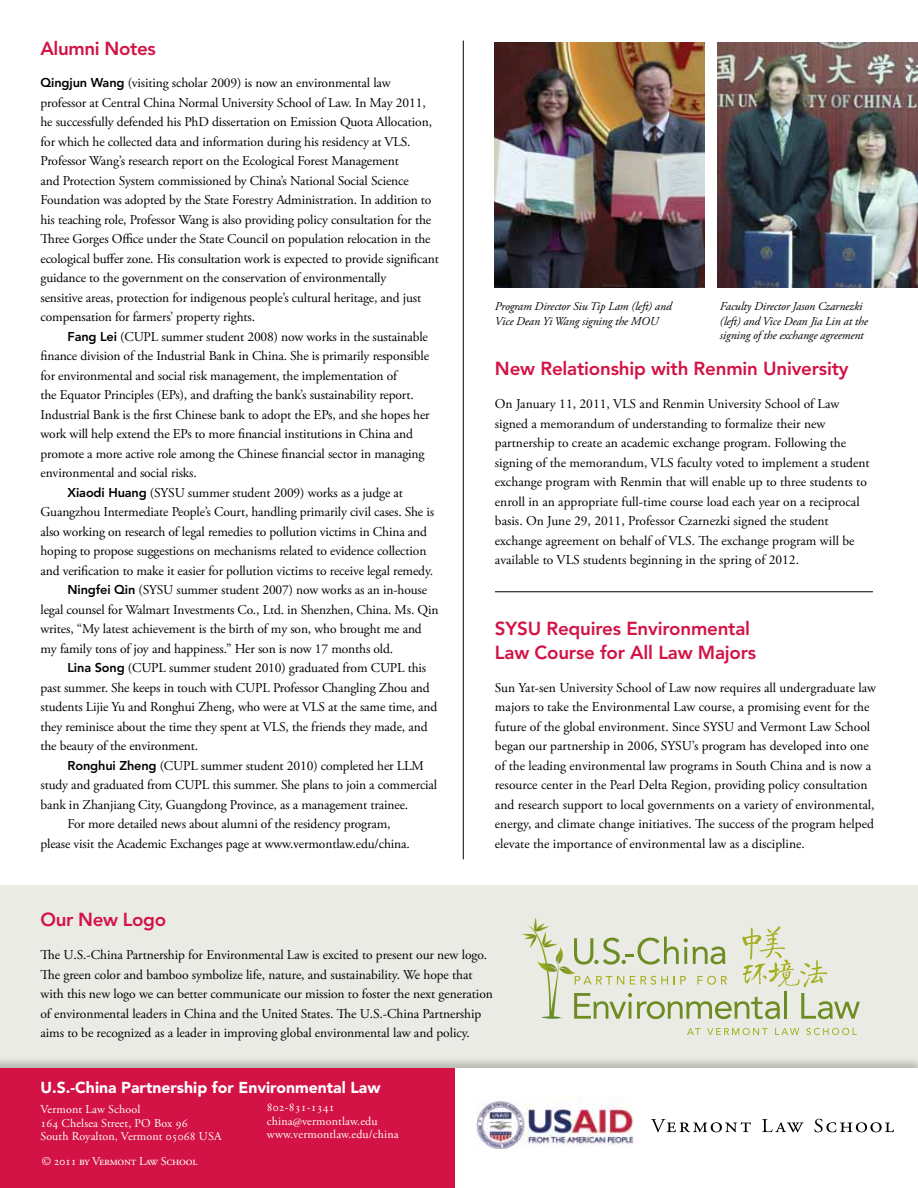
<style>
.page{position:relative;width:918px;height:1188px;background:#fff}
.page>*{position:absolute;margin:0;border:0;box-sizing:border-box;transform-origin:0 0}
.t1{font:800 18.75px/24px "Avenir LT Std";letter-spacing:-.01em;color:#d31245}
.t2{font:900 15.75px "Avenir LT Std";color:#fff}
.t3{font:13.5px/19.5px "Adobe Garamond Pro";letter-spacing:-.01em;color:#000}
.t4{font:italic 12px/14.7px "Adobe Garamond Pro";letter-spacing:-.01em;color:#000}
.t5{font:12px/13.5px "Adobe Garamond Pro";letter-spacing:.01em;color:#fff}
.t6{font:12px "Adobe Garamond Pro";letter-spacing:-.02em;color:#fff}
.s1{font-family:"Avenir LT Std";font-weight:800;font-size:12.75px}
</style>
<div class="page">
<img style="left:477px;top:1096px;width:156px;height:53px">
<svg style="left:651px;top:1119px;width:243px;height:13px"></svg>
<hr style="left:463px;top:41px;width:1px;height:818px;background:#000">
<hr style="left:495px;top:592px;width:378px;height:1px;background:#000">
<div style="left:0;top:885px;width:918px;height:184px;background:#ebebe5"></div>
<svg style="left:687px;top:1028px;width:13px;height:7px"></svg>
<svg style="left:707px;top:1028px;width:60px;height:7px"></svg>
<svg style="left:775px;top:1028px;width:24px;height:7px"></svg>
<svg style="left:806px;top:1028px;width:51px;height:7px"></svg>
<svg style="left:522px;top:917px;width:338px;height:102px"></svg>
<div style="left:0;top:1057px;width:918px;height:31px;background:#000;opacity:.2"></div>
<div style="left:0;top:1069px;width:918px;height:18px;background:#fff"></div>
<div style="left:0;top:1069px;width:454px;height:119px;background:#d31245"></div>
<img style="left:495px;top:43px;width:210px;height:245px">
<img style="left:718px;top:43px;width:200px;height:245px">
<h1 class="t1" style="left:40px;top:36px;width:117px">Alumni Notes</h1>
<p class="t3" style="left:40px;top:74px;width:400px"><span class="s1">Qingjun Wang</span> (visiting scholar 2009) is now an environmental law professor at Central China Normal University School of Law. In May 2011, he successfully defended his PhD dissertation on Emission Quota Allocation, for which he collected data and information during his residency at VLS.<br>Professor Wang’s research report on the Ecological Forest Management<br>and Protection System commissioned by China’s National Social Science Foundation was adopted by the State Forestry Administration. In addition to his teaching role, Professor Wang is also providing policy consultation for the Three Gorges Office under the State Council on population relocation in the ecological buffer zone. His consultation work is expected to provide significant guidance to the government on the conservation of environmentally<br>sensitive areas, protection for indigenous people’s cultural heritage, and just compensation for farmers’ property rights.</p>
<p class="t3" style="left:68px;top:327px;width:362px"><span class="s1">Fang Lei</span> (CUPL summer student 2008) now works in the sustainable</p>
<p class="t3" style="left:41px;top:347px;width:390px">finance division of the Industrial Bank in China. She is primarily responsible</p>
<p class="t3" style="left:41px;top:366px;width:358px">for environmental and social risk management, the implementation of</p>
<p class="t3" style="left:41px;top:386px;width:375px">the Equator Principles (EPs), and drafting the bank’s sustainability report.</p>
<p class="t3" style="left:41px;top:405px;width:391px">Industrial Bank is the first Chinese bank to adopt the EPs, and she hopes her</p>
<p class="t3" style="left:41px;top:425px;width:374px">work will help extend the EPs to more financial institutions in China and</p>
<p class="t3" style="left:41px;top:444px;width:386px">promote a more active role among the Chinese financial sector in managing</p>
<p class="t3" style="left:41px;top:464px;width:158px">environmental and social risks.</p>
<p class="t3" style="left:68px;top:483px;width:337px"><span class="s1">Xiaodi Huang</span> (SYSU summer student 2009) works as a judge at</p>
<p class="t3" style="left:40px;top:503px;width:395px">Guangzhou Intermediate People’s Court, handling primarily civil cases. She is</p>
<p class="t3" style="left:40px;top:522px;width:388px">also working on research of legal remedies to pollution victims in China and</p>
<p class="t3" style="left:40px;top:542px;width:387px">hoping to propose suggestions on mechanisms related to evidence collection</p>
<p class="t3" style="left:40px;top:561px;width:394px">and verification to make it easier for pollution victims to receive legal remedy.</p>
<p class="t3" style="left:68px;top:581px;width:361px"><span class="s1">Ningfei Qin</span> (SYSU summer student 2007) now works as an in-house</p>
<p class="t3" style="left:41px;top:600px;width:400px">legal counsel for Walmart Investments Co., Ltd. in Shenzhen, China. Ms. Qin</p>
<p class="t3" style="left:41px;top:620px;width:383px">writes, “My latest achievement is the birth of my son, who brought me and</p>
<p class="t3" style="left:41px;top:639px;width:354px">my family tons of joy and happiness.” Her son is now 17 months old.</p>
<p class="t3" style="left:68px;top:659px;width:360px"><span class="s1">Lina Song</span> (CUPL summer student 2010) graduated from CUPL this</p>
<p class="t3" style="left:40px;top:678px;width:391px">past summer. She keeps in touch with CUPL Professor Changling Zhou and</p>
<p class="t3" style="left:40px;top:698px;width:398px">students Lijie Yu and Ronghui Zheng, who were at VLS at the same time, and</p>
<p class="t3" style="left:40px;top:717px;width:389px">they reminisce about the time they spent at VLS, the friends they made, and</p>
<p class="t3" style="left:40px;top:737px;width:159px">the beauty of the environment.</p>
<p class="t3" style="left:68px;top:756px;width:358px"><span class="s1">Ronghui Zheng</span> (CUPL summer student 2010) completed her LLM</p>
<p class="t3" style="left:41px;top:776px;width:398px">study and graduated from CUPL this summer. She plans to join a commercial</p>
<p class="t3" style="left:41px;top:795px;width:369px">bank in Zhanjiang City, Guangdong Province, as a management trainee.</p>
<p class="t3" style="left:68px;top:815px;width:325px">For more detailed news about alumni of the residency program,</p>
<p class="t3" style="left:41px;top:834px;width:371px">please visit the Academic Exchanges page at www.vermontlaw.edu/china.</p>
<p class="t4" style="left:495px;top:299px;width:178px">Program Director Siu Tip Lam (left) and<br>Vice Dean Yi Wang signing the MOU</p>
<p class="t4" style="left:720px;top:299px;width:150px">Faculty Director Jason Czarnezki (left) and Vice Dean Jia Lin at the signing of the exchange agreement</p>
<h1 class="t1" style="left:495px;top:357px;width:355px">New Relationship with Renmin University</h1>
<p class="t3" style="left:495px;top:395px;width:376px">On January 11, 2011, VLS and Renmin University School of Law signed a memorandum of understanding to formalize their new partnership to create an academic exchange program. Following the signing of the memorandum, VLS faculty voted to implement a student exchange program with Renmin that will enable up to three students to enroll in an appropriate full-time course load each year on a reciprocal basis. On June 29, 2011, Professor Czarnezki signed the student exchange agreement on behalf of VLS. The exchange program will be available to VLS students beginning in the spring of 2012.</p>
<h1 class="t1" style="left:495px;top:616px;width:263px">SYSU Requires Environmental<br>Law Course for All Law Majors</h1>
<p class="t3" style="left:495px;top:678px;width:383px">Sun Yat-sen University School of Law now requires all undergraduate law majors to take the Environmental Law course, a promising event for the future of the global environment. Since SYSU and Vermont Law School began our partnership in 2006, SYSU’s program has developed into one of the leading environmental law programs in South China and is now a resource center in the Pearl Delta Region, providing policy consultation and research support to local governments on a variety of environmental, energy, and climate change initiatives. The success of the program helped elevate the importance of environmental law as a discipline.</p>
<h1 class="t1" style="left:40px;top:908px;width:127px">Our New Logo</h1>
<p class="t3" style="left:40px;top:946px;width:454px">The U.S.‑China Partnership for Environmental Law is excited to present our new logo.<br>The green color and bamboo symbolize life, nature, and sustainability. We hope that with this new logo we can better communicate our mission to foster the next generation of environmental leaders in China and the United States. The U.S.‑China Partnership aims to be recognized as a leader in improving global environmental law and policy.</p>
<p class="t2" style="left:40px;top:1078px;width:342px">U.S.-China Partnership for Environmental Law</p>
<p class="t5" style="left:40px;top:1103px;width:182px">Vermont Law School<br>164 Chelsea Street, PO Box 96<br>South Royalton, Vermont 05068 USA</p>
<p class="t5" style="left:267px;top:1101px;width:133px">802-831-1341 china@vermontlaw.edu www.vermontlaw.edu/china</p>
<p class="t6" style="left:42px;top:1154px;width:155px">© 2011 by Vermont Law School</p>
</div>
